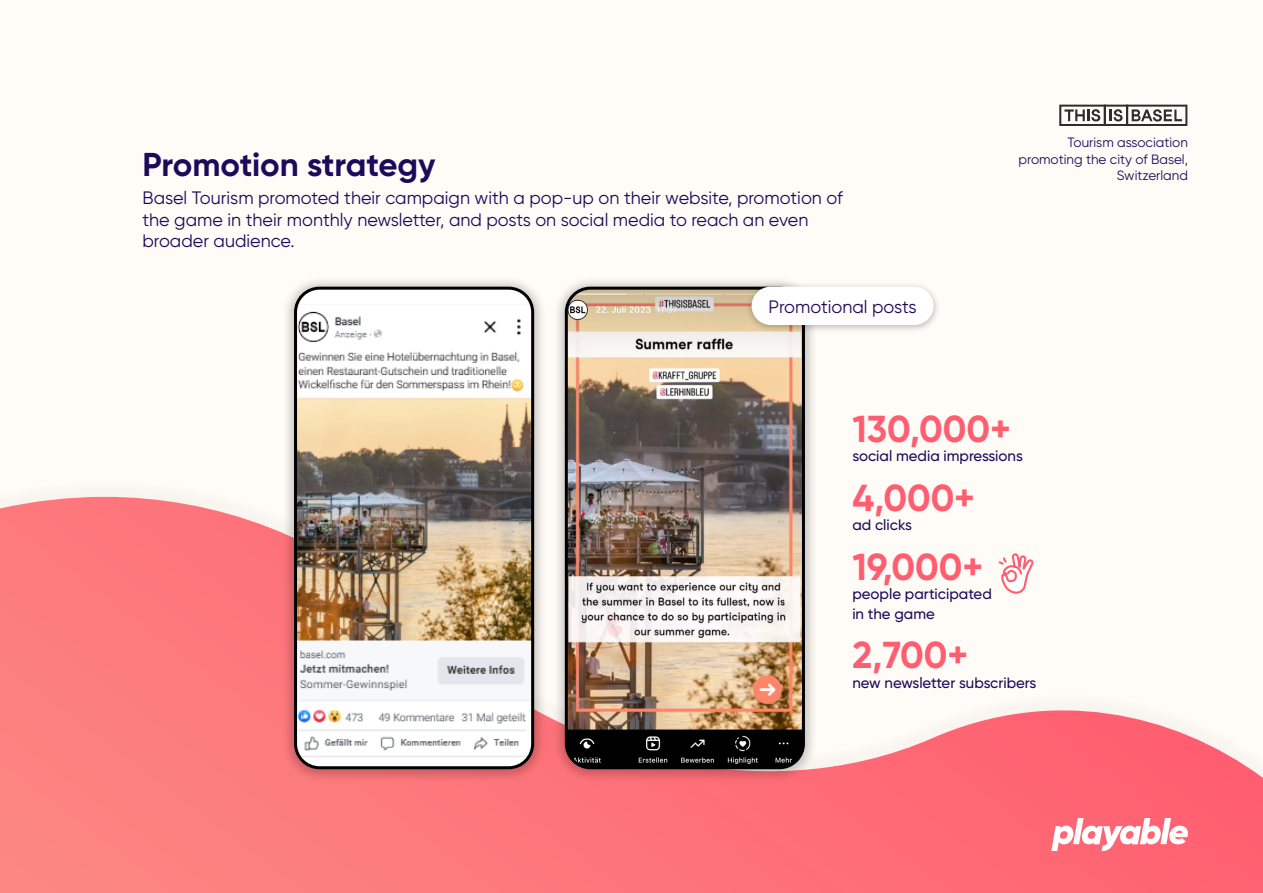
<style>
.page{position:relative;width:1263px;height:893px;background:#fffbf7}
.page>*{position:absolute;margin:0;border:0;box-sizing:border-box;transform-origin:0 0}
.t1{font:700 37.5px "Gilroy";color:#ff5e70}
.t2{font:700 33px "Gilroy";letter-spacing:-.005em;color:#1c0a5a}
.t3{font:18px/21.6px "Gilroy";color:#1c0a5a}
.t4{font:500 15px/19.5px "Gilroy";color:#1c0a5a}
.t5{font:13.5px/16.2px "Gilroy";color:#1c0a5a;text-align:right}
</style>
<div class="page">
<svg style="left:0;top:497px;width:1263px;height:396px"></svg>
<svg style="left:1051px;top:818px;width:138px;height:33px"></svg>
<svg style="left:1059px;top:105px;width:128px;height:21px"></svg>
<div style="left:552px;top:275px;width:266px;height:508px;background:#000;opacity:.21"></div>
<img style="left:566px;top:288px;width:237px;height:480px">
<div style="left:565px;top:287px;width:240px;height:482px;border:3px solid #000;border-radius:24px"></div>
<div style="left:281px;top:275px;width:266px;height:508px;background:#000;opacity:.21"></div>
<div style="left:296px;top:288px;width:237px;height:480px;background:#fff;border-radius:24px"></div>
<img style="left:296px;top:304px;width:237px;height:453px">
<div style="left:294px;top:287px;width:240px;height:482px;border:3px solid #000;border-radius:24px"></div>
<div style="left:745px;top:282px;width:195px;height:51px;background:#000;opacity:.26"></div>
<div style="left:752px;top:287px;width:181px;height:38px;background:#fff;border-radius:19px"></div>
<svg style="left:997px;top:552px;width:37px;height:54px"></svg>
<h2 class="t2" style="left:142px;top:144px;width:294px">Promotion strategy</h2>
<p class="t3" style="left:142px;top:187px;width:702px">Basel Tourism promoted their campaign with a pop-up on their website, promotion of the game in their monthly newsletter, and posts on social media to reach an even broader audience.</p>
<p class="t3" style="left:769px;top:296px;width:149px">Promotional posts</p>
<p class="t5" style="left:1018px;top:134px;width:171px">Tourism association promoting the city of Basel,<br>Switzerland</p>
<h1 class="t1" style="left:852px;top:405px;width:160px">130,000+</h1>
<p class="t4" style="left:852px;top:446px;width:172px">social media impressions</p>
<h1 class="t1" style="left:852px;top:474px;width:124px">4,000+</h1>
<p class="t4" style="left:852px;top:515px;width:61px">ad clicks</p>
<h1 class="t1" style="left:852px;top:543px;width:132px">19,000+</h1>
<p class="t4" style="left:852px;top:584px;width:141px">people participated in the game</p>
<h1 class="t1" style="left:852px;top:632px;width:118px">2,700+</h1>
<p class="t4" style="left:852px;top:672px;width:186px">new newsletter subscribers</p>
</div>
